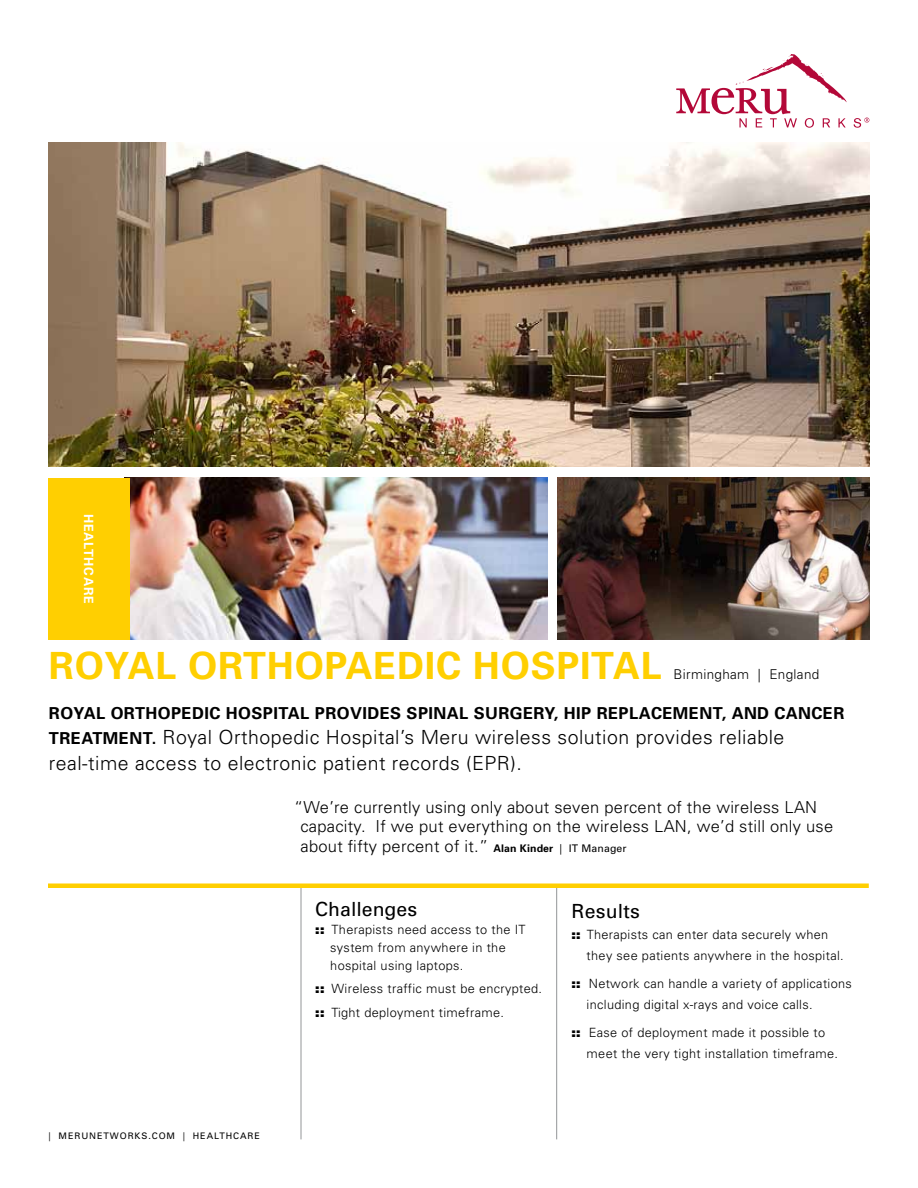
<style>
.page{position:relative;width:918px;height:1188px;background:#fff}
.page>*{position:absolute;margin:0;border:0;box-sizing:border-box;transform-origin:0 0}
.t1{font:700 37.5px "Univers";letter-spacing:.02em;color:#ffcf01}
.t2{font:300 19.5px/25.5px "Univers";letter-spacing:.025em;color:#000}
.t3{font:19.5px "Univers";color:#000}
.t4{font:300 16.5px/19.5px "Univers";letter-spacing:.015em;color:#000}
.t5{font:700 16.5px "Univers";letter-spacing:.025em;color:#000}
.t6{font:300 13.5px "Univers";letter-spacing:.025em;color:#000}
.t7{font:300 12.75px/21px "Univers";letter-spacing:.025em;color:#000}
.t8{font:700 12.75px "Univers";letter-spacing:.06em;color:#fff}
.t9{font:9px "Univers";letter-spacing:.1em;color:#000}
.s1{font-weight:700;font-size:16.5px}
.s2{font-weight:700;font-size:10.5px}
.s3{font-weight:400;font-size:10.5px}
.s4{font-weight:900}
</style>
<div class="page">
<img style="left:49px;top:142px;width:820px;height:324px">
<img style="left:130px;top:478px;width:417px;height:162px">
<img style="left:557px;top:478px;width:312px;height:162px">
<div style="left:49px;top:478px;width:81px;height:162px;background:#ffcf01"></div>
<hr style="left:301px;top:886px;width:1px;height:253px;background:#939598">
<hr style="left:556px;top:885px;width:1px;height:254px;background:#939598">
<hr style="left:48px;top:884px;width:821px;height:4px;background:#ffcf01">
<svg style="left:676px;top:54px;width:171px;height:74px"></svg>
<svg style="left:854px;top:118px;width:15px;height:10px"></svg>
<p class="t8" style="left:96px;top:514px;width:92px;rotate:90deg">HEALTHCARE</p>
<h1 class="t1" style="left:49px;top:643px;width:614px">ROYAL ORTHOPAEDIC HOSPITAL</h1>
<p class="t6" style="left:674px;top:666px;width:147px">Birmingham | England</p>
<p class="t5" style="left:49px;top:703px;width:24px">ROYAL</p>
<p class="t5" style="left:111px;top:703px;width:25px">ORTHOPEDIC</p>
<p class="t5" style="left:226px;top:703px;width:24px">HOSPITAL</p>
<p class="t5" style="left:315px;top:703px;width:12px">PRO</p>
<p class="t5" style="left:350px;top:703px;width:23px">VIDES</p>
<p class="t5" style="left:407px;top:703px;width:167px">SPINAL SURGERY, HIP</p>
<p class="t5" style="left:597px;top:703px;width:12px">REPLACE</p>
<p class="t5" style="left:673px;top:703px;width:151px">MENT, AND CANCER</p>
<p class="t5" style="left:49px;top:728px;width:12px">TREAT</p>
<h2 class="t2" style="left:49px;top:725px;width:737px;text-indent:54px"><span class="s1">MENT.</span> Royal Orthopedic Hospital’s Meru wireless solution provides reliable real-time access to electronic patient records (EPR).</h2>
<p class="t4" style="left:300px;top:797px;width:534px;text-indent:-6px">“We’re currently using only about seven percent of the wireless LAN capacity. If we put everything on the wireless LAN, we’d still only use about fifty percent of it.” <span class="s2">ALAN KINDER</span> <span class="s3">| IT Manager</span></p>
<p class="t9" style="left:49px;top:1131px;width:213px">| MERUNETWORKS.COM | HEALTHCARE</p>
<h2 class="t3" style="left:315px;top:898px;width:103px">Challenges</h2>
<p class="t7" style="left:330px;top:920px;width:197px;line-height:18px;text-indent:-15px"><span class="s4">::</span> Therapists need access to the IT system from anywhere in the hospital using laptops.</p>
<p class="t7" style="left:315px;top:977px;width:228px;line-height:23.7px"><span class="s4">::</span> Wireless traffic must be encrypted. <span class="s4">::</span> Tight deployment timeframe.</p>
<h2 class="t3" style="left:572px;top:900px;width:70px">Results</h2>
<p class="t7" style="left:587px;top:924px;width:259px;text-indent:-15px"><span class="s4">::</span> Therapists can enter data securely when they see patients anywhere in the hospital.</p>
<p class="t7" style="left:587px;top:973px;width:267px;text-indent:-15px"><span class="s4">::</span> Network can handle a variety of applications including digital x-rays and voice calls.</p>
<p class="t7" style="left:587px;top:1022px;width:253px;text-indent:-15px"><span class="s4">::</span> Ease of deployment made it possible to meet the very tight installation timeframe.</p>
</div>
